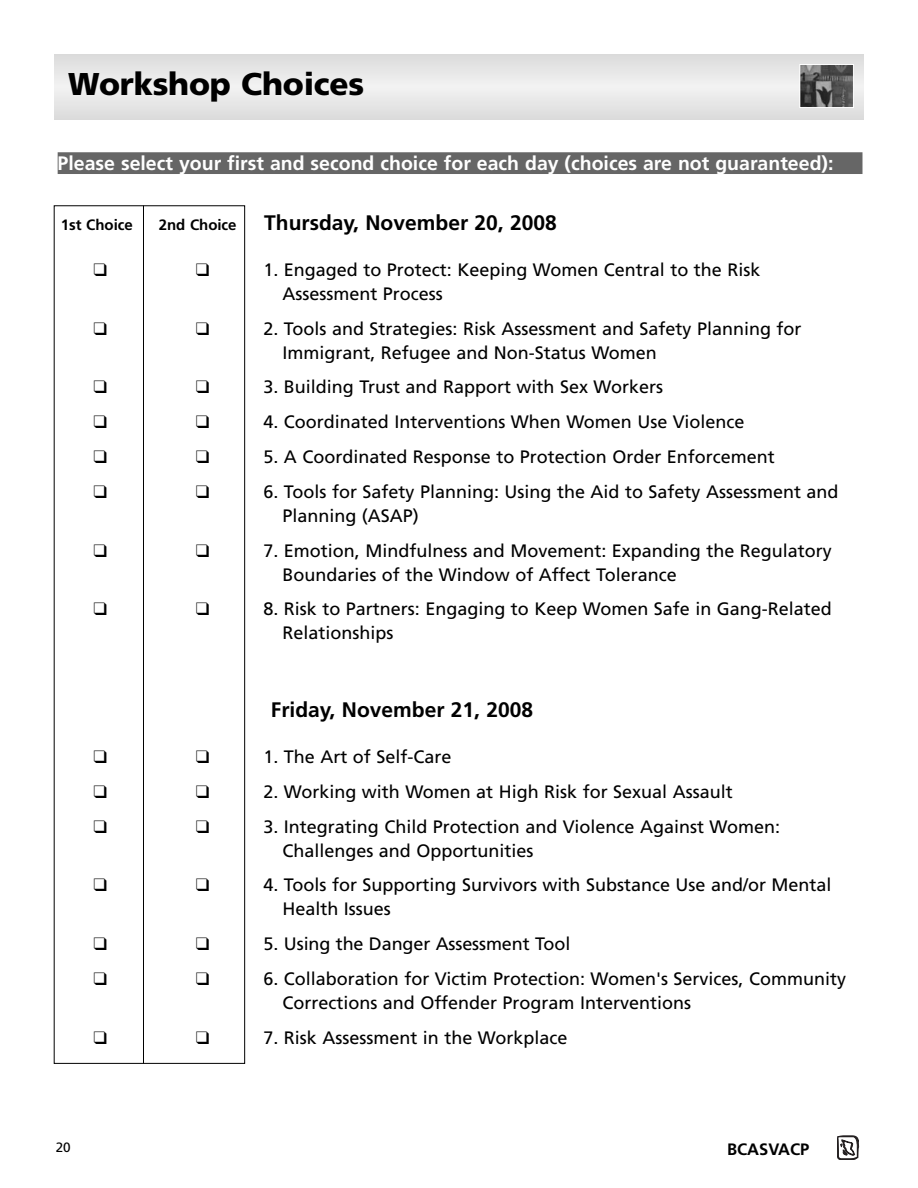
<style>
.page{position:relative;width:918px;height:1188px;background:#fff}
.page>*{position:absolute;margin:0;border:0;box-sizing:border-box;transform-origin:0 0}
.t1{font:900 31.5px "Frutiger";letter-spacing:-.005em;color:#000}
.t2{font:700 21px "Frutiger";color:#000}
.t3{font:700 19.5px "Frutiger";color:#fff}
.t4{font:18px/24px "Frutiger";color:#000}
.t5{font:700 16.5px "Frutiger";color:#000}
.t6{font:700 15px "Frutiger";color:#000}
.t7{font:13.5px "Frutiger";color:#000}
</style>
<div class="page">
<svg style="left:837px;top:1135px;width:23px;height:25px"></svg>
<div style="left:54px;top:54px;width:810px;height:66px;background:#dadada"></div>
<div style="left:54px;top:59px;width:810px;height:56px;background:#dedede"></div>
<div style="left:54px;top:64px;width:810px;height:46px;background:#e2e2e2"></div>
<div style="left:54px;top:69px;width:810px;height:36px;background:#e6e6e6"></div>
<div style="left:54px;top:75px;width:810px;height:23px;background:#eaeaea"></div>
<div style="left:54px;top:80px;width:810px;height:13px;background:#eee"></div>
<hr style="left:54px;top:86px;width:810px;height:2px;background:#f2f2f2">
<img style="left:802px;top:66px;width:50px;height:40px">
<div style="left:800px;top:64px;width:54px;height:44px;border:1px solid #fff"></div>
<div style="left:54px;top:206px;width:191px;height:858px;border:1px solid #000"></div>
<div style="left:58px;top:152px;width:804px;height:22px;background:#666"></div>
<hr style="left:143px;top:206px;width:1px;height:857px;background:#000">
<h1 class="t1" style="left:68px;top:72px;width:298px">Workshop Choices</h1>
<p class="t3" style="left:58px;top:155px;width:777px">Please select your first and second choice for each day (choices are not guaranteed):</p>
<p class="t6" style="left:61px;top:219px;width:74px">1st Choice</p>
<p class="t6" style="left:159px;top:219px;width:79px">2nd Choice</p>
<p class="t2" style="left:264px;top:214px;width:294px">Thursday, November 20, 2008</p>
<p class="t4" style="left:282px;top:259px;width:479px;text-indent:-19px">1. Engaged to Protect: Keeping Women Central to the Risk<br>Assessment Process</p>
<p class="t4" style="left:282px;top:318px;width:521px;text-indent:-19px">2. Tools and Strategies: Risk Assessment and Safety Planning for<br>Immigrant, Refugee and Non-Status Women</p>
<p class="t4" style="left:263px;top:377px;width:401px">3. Building Trust and Rapport with Sex Workers</p>
<p class="t4" style="left:263px;top:411px;width:483px">4. Coordinated Interventions When Women Use Violence</p>
<p class="t4" style="left:263px;top:446px;width:513px">5. A Coordinated Response to Protection Order Enforcement</p>
<p class="t4" style="left:282px;top:481px;width:558px;text-indent:-19px">6. Tools for Safety Planning: Using the Aid to Safety Assessment and<br>Planning (ASAP)</p>
<p class="t4" style="left:282px;top:540px;width:551px;text-indent:-19px">7. Emotion, Mindfulness and Movement: Expanding the Regulatory<br>Boundaries of the Window of Affect Tolerance</p>
<p class="t4" style="left:282px;top:599px;width:551px;text-indent:-19px">8. Risk to Partners: Engaging to Keep Women Safe in Gang-Related<br>Relationships</p>
<p class="t2" style="left:271px;top:702px;width:264px">Friday, November 21, 2008</p>
<p class="t4" style="left:263px;top:746px;width:190px">1. The Art of Self-Care</p>
<p class="t4" style="left:263px;top:781px;width:471px">2. Working with Women at High Risk for Sexual Assault</p>
<p class="t4" style="left:282px;top:816px;width:499px;text-indent:-19px">3. Integrating Child Protection and Violence Against Women:<br>Challenges and Opportunities</p>
<p class="t4" style="left:282px;top:875px;width:551px;text-indent:-19px">4. Tools for Supporting Survivors with Substance Use and/or Mental<br>Health Issues</p>
<p class="t4" style="left:263px;top:933px;width:309px">5. Using the Danger Assessment Tool</p>
<p class="t4" style="left:282px;top:968px;width:565px;text-indent:-19px">6. Collaboration for Victim Protection: Women's Services, Community<br>Corrections and Offender Program Interventions</p>
<p class="t4" style="left:263px;top:1027px;width:306px">7. Risk Assessment in the Workplace</p>
<p class="t7" style="left:56px;top:1142px;width:17px">20</p>
<p class="t5" style="left:727px;top:1143px;width:84px">BCASVACP</p>
</div>
